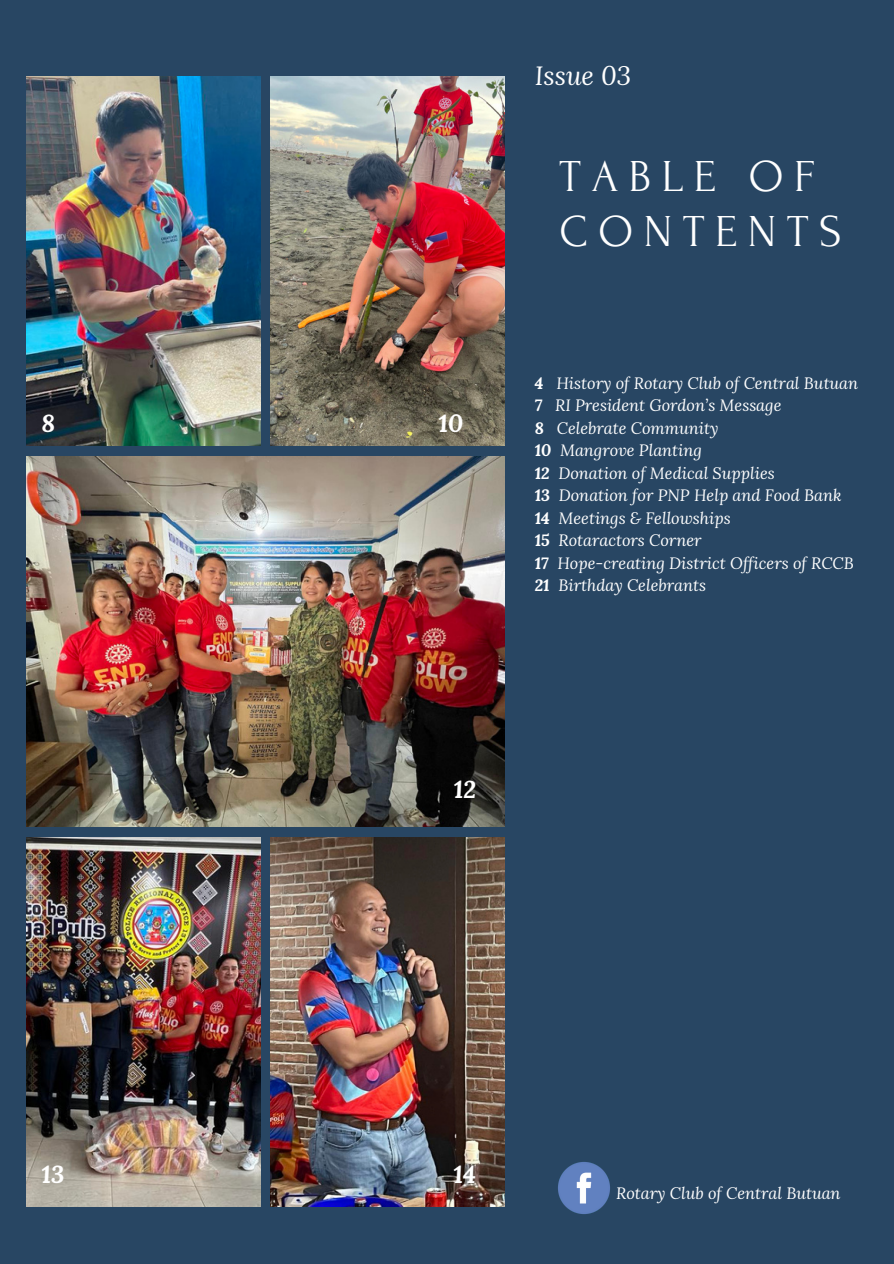
<style>
.page{position:relative;width:894px;height:1264px;background:#fff}
.page>*{position:absolute;margin:0;border:0;box-sizing:border-box;transform-origin:0 0}
.t1{font:45.75px/55.2px "Forum";letter-spacing:.23em;color:#fff}
.t2{font:italic 26.25px "Lora";color:#fff}
.t3{font:italic 700 24.3px "Lora";color:#fff}
.t4{font:italic 16.35px "Lora";color:#fff}
.s1{font-weight:700}
</style>
<div class="page">
<div style="left:0;top:0;width:893px;height:1263px;background:#284663"></div>
<img style="left:270px;top:76px;width:234px;height:369px">
<img style="left:26px;top:457px;width:478px;height:369px">
<img style="left:26px;top:837px;width:234px;height:369px">
<img style="left:270px;top:837px;width:234px;height:369px">
<img style="left:26px;top:76px;width:234px;height:369px">
<img style="left:558px;top:1162px;width:52px;height:52px">
<p class="t3" style="left:42px;top:406px;width:15px">8</p>
<p class="t3" style="left:438px;top:406px;width:26px">10</p>
<p class="t2" style="left:534px;top:58px;width:98px">Issue 03</p>
<p class="t1" style="left:559px;top:149px;width:283px">TABLE OF<br>CONTENTS</p>
<p class="t4" style="left:534px;top:372px;width:325px"><span class="s1">4</span> History of Rotary Club of Central Butuan</p>
<p class="t4" style="left:534px;top:394px;width:248px"><span class="s1">7</span> RI President Gordon’s Message</p>
<p class="t4" style="left:534px;top:417px;width:185px"><span class="s1">8</span> Celebrate Community</p>
<p class="t4" style="left:534px;top:439px;width:169px"><span class="s1">10</span> Mangrove Planting</p>
<p class="t4" style="left:534px;top:462px;width:241px"><span class="s1">12</span> Donation of Medical Supplies</p>
<p class="t4" style="left:534px;top:484px;width:308px"><span class="s1">13</span> Donation for PNP Help and Food Bank</p>
<p class="t4" style="left:534px;top:507px;width:197px"><span class="s1">14</span> Meetings &amp; Fellowships</p>
<p class="t4" style="left:534px;top:529px;width:168px"><span class="s1">15</span> Rotaractors Corner</p>
<p class="t4" style="left:534px;top:552px;width:320px"><span class="s1">17</span> Hope-creating District Officers of RCCB</p>
<p class="t4" style="left:534px;top:574px;width:173px"><span class="s1">21</span> Birthday Celebrants</p>
<h1 class="t3" style="left:453px;top:773px;width:24px">12</h1>
<h2 class="t3" style="left:42px;top:1157px;width:24px">13</h2>
<p class="t3" style="left:453px;top:1157px;width:24px">14</p>
<p class="t4" style="left:616px;top:1182px;width:226px">Rotary Club of Central Butuan</p>
</div>
